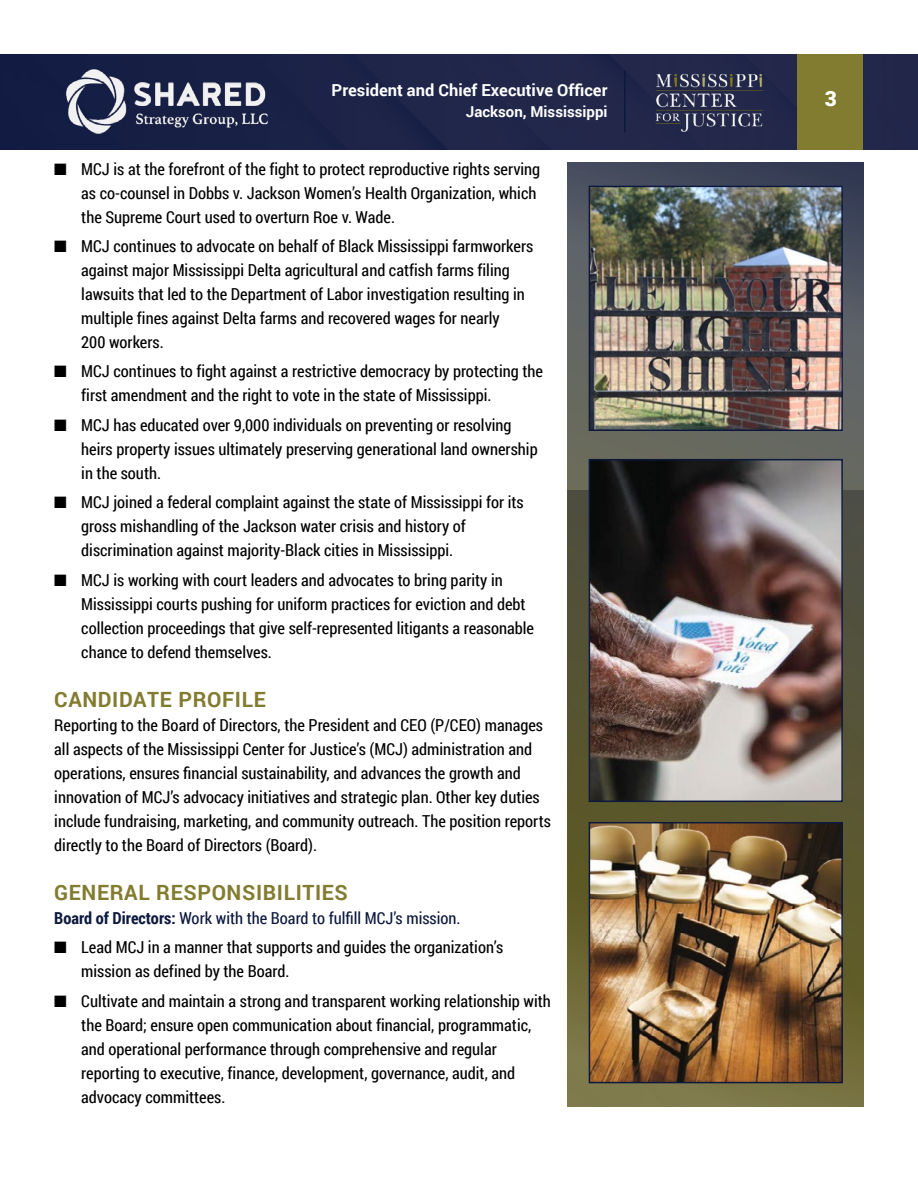
<style>
.page{position:relative;width:918px;height:1188px;background:#fff}
.page>*{position:absolute;margin:0;border:0;box-sizing:border-box;transform-origin:0 0}
.t1{font:700 21px "Roboto";letter-spacing:.03em;color:#827c30}
.t2{font:900 21px "Roboto";color:#fff}
.t3{font:16.5px/24px "Roboto Condensed";color:#000}
.t4{font:16.5px "Roboto Condensed";color:#0d183f}
.t5{font:700 16.5px "Roboto";color:#fff}
.t6{font:700 15px "Roboto";color:#fff}
.s1{font-weight:700}
</style>
<div class="page">
<div style="left:0;top:54px;width:918px;height:95px;background:linear-gradient(to right,#141d43,#272b4d)"></div>
<img style="left:62px;top:70px;width:212px;height:65px">
<img style="left:655px;top:68px;width:108px;height:67px">
<hr style="left:624px;top:71px;width:2px;height:61px;background:#0d183f">
<div style="left:797px;top:54px;width:66px;height:95px;background:#827c30"></div>
<svg style="left:568px;top:162px;width:296px;height:328px;background:#565b5e"></svg>
<img style="left:568px;top:490px;width:296px;height:617px">
<img style="left:592px;top:189px;width:248px;height:239px">
<div style="left:589px;top:186px;width:254px;height:245px;border:2px solid #0d183f"></div>
<img style="left:592px;top:825px;width:248px;height:255px">
<div style="left:589px;top:822px;width:254px;height:261px;border:2px solid #0d183f"></div>
<img style="left:592px;top:462px;width:248px;height:337px">
<div style="left:589px;top:459px;width:254px;height:343px;border:2px solid #0d183f"></div>
<p class="t5" style="left:332px;top:78px;width:277px">President and Chief Executive Officer</p>
<p class="t6" style="left:466px;top:101px;width:143px">Jackson, Mississippi</p>
<p class="t3" style="left:81px;top:156px;width:461px;text-indent:-27px">■ MCJ is at the forefront of the fight to protect reproductive rights serving as co-counsel in Dobbs v. Jackson Women’s Health Organization, which the Supreme Court used to overturn Roe v. Wade.</p>
<p class="t3" style="left:81px;top:234px;width:454px;text-indent:-27px">■ MCJ continues to advocate on behalf of Black Mississippi farmworkers against major Mississippi Delta agricultural and catfish farms filing lawsuits that led to the Department of Labor investigation resulting in multiple fines against Delta farms and recovered wages for nearly<br>200 workers.</p>
<p class="t3" style="left:81px;top:359px;width:463px;text-indent:-27px">■ MCJ continues to fight against a restrictive democracy by protecting the first amendment and the right to vote in the state of Mississippi.</p>
<p class="t3" style="left:81px;top:412px;width:458px;text-indent:-27px">■ MCJ has educated over 9,000 individuals on preventing or resolving heirs property issues ultimately preserving generational land ownership in the south.</p>
<p class="t3" style="left:81px;top:490px;width:444px;text-indent:-27px">■ MCJ joined a federal complaint against the state of Mississippi for its gross mishandling of the Jackson water crisis and history of discrimination against majority-Black cities in Mississippi.</p>
<p class="t3" style="left:81px;top:567px;width:454px;text-indent:-27px">■ MCJ is working with court leaders and advocates to bring parity in Mississippi courts pushing for uniform practices for eviction and debt collection proceedings that give self-represented litigants a reasonable chance to defend themselves.</p>
<p class="t1" style="left:54px;top:684px;width:213px">CANDIDATE PROFILE</p>
<p class="t3" style="left:54px;top:712px;width:498px">Reporting to the Board of Directors, the President and CEO (P/CEO) manages all aspects of the Mississippi Center for Justice’s (MCJ) administration and operations, ensures financial sustainability, and advances the growth and innovation of MCJ’s advocacy initiatives and strategic plan. Other key duties include fundraising, marketing, and community outreach. The position reports directly to the Board of Directors (Board).</p>
<p class="t1" style="left:54px;top:878px;width:295px">GENERAL RESPONSIBILITIES</p>
<p class="t4" style="left:54px;top:907px;width:408px"><span class="s1">Board of Directors:</span> Work with the Board to fulfill MCJ’s mission.</p>
<p class="t3" style="left:81px;top:935px;width:424px;text-indent:-27px">■ Lead MCJ in a manner that supports and guides the organization’s mission as defined by the Board.</p>
<p class="t3" style="left:81px;top:988px;width:471px;text-indent:-27px">■ Cultivate and maintain a strong and transparent working relationship with the Board; ensure open communication about financial, programmatic, and operational performance through comprehensive and regular reporting to executive, finance, development, governance, audit, and advocacy committees.</p>
<p class="t2" style="left:825px;top:83px;width:14px">3</p>
</div>
